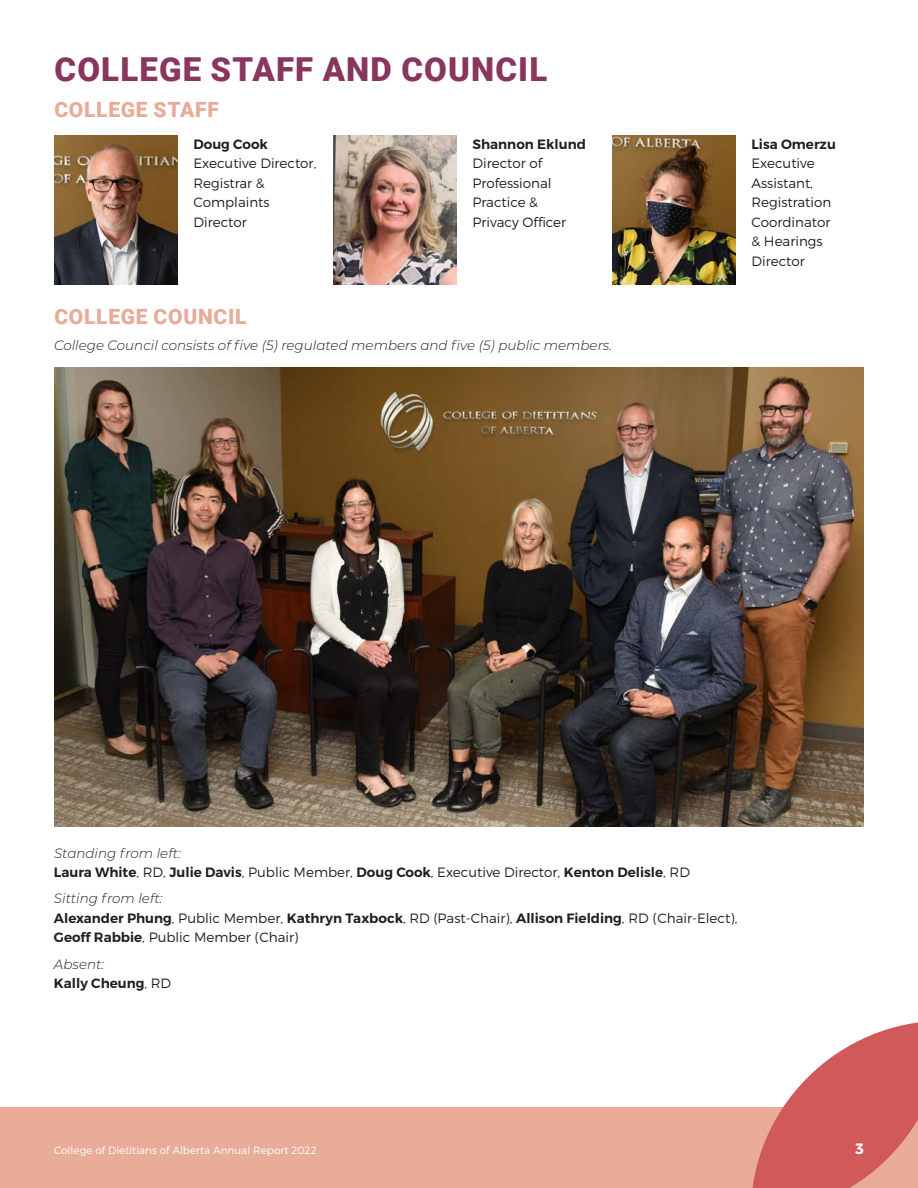
<style>
.page{position:relative;width:918px;height:1188px;background:#fff}
.page>*{position:absolute;margin:0;border:0;box-sizing:border-box;transform-origin:0 0}
.page_header{font:900 33px "Roboto";letter-spacing:.035em;color:#88365e}
.t1{font:900 21px "Roboto";letter-spacing:.035em;color:#e8ab99}
.t2{font:700 15px "Montserrat";color:#fff}
.body{font:300 13.5px/19.5px "Montserrat";color:#231f20}
.body-2{font:600 13.5px/19.5px "Montserrat";color:#231f20}
.body-3{font:italic 300 13.5px "Montserrat";color:#231f20}
.t3{font:300 10.5px "Montserrat";color:#fff}
.s1{font-weight:600}
.s2{font-weight:300;font-style:italic}
.s3{font-weight:300}
.s4{font-style:italic}
</style>
<div class="page">
<div style="left:0;top:1107px;width:918px;height:81px;background:#e8ac99"></div>
<svg style="left:752px;top:1022px;width:166px;height:166px"></svg>
<img style="left:54px;top:136px;width:123px;height:148px">
<img style="left:333px;top:136px;width:123px;height:148px">
<img style="left:612px;top:136px;width:123px;height:148px">
<img style="left:54px;top:368px;width:810px;height:459px">
<p class="page_header" style="left:55px;top:46px;width:494px">COLLEGE STAFF AND COUNCIL</p>
<p class="t1" style="left:54px;top:94px;width:166px">COLLEGE STAFF</p>
<p class="body" style="left:193px;top:134px;width:124px"><span class="s1">Doug Cook<br></span>Executive Director,<br>Registrar &amp;<br>Complaints<br>Director</p>
<p class="body" style="left:472px;top:134px;width:115px"><span class="s1">Shannon Eklund<br></span>Director of<br>Professional<br>Practice &amp;<br>Privacy Officer</p>
<p class="body" style="left:752px;top:134px;width:86px"><span class="s1">Lisa Omerzu<br></span>Executive<br>Assistant,<br>Registration<br>Coordinator &amp; Hearings<br>Director</p>
<p class="t1" style="left:54px;top:302px;width:194px">COLLEGE COUNCIL</p>
<p class="body-3" style="left:54px;top:336px;width:560px">College Council consists of five (5) regulated members and five (5) public members.</p>
<p class="body-2" style="left:54px;top:843px;width:637px"><span class="s2">Standing from left:<br></span>Laura White<span class="s3">, RD,</span> Julie Davis<span class="s3">, Public Member,</span> Doug Cook<span class="s3">, Executive Director,</span> Kenton Delisle<span class="s3">, RD</span></p>
<p class="body" style="left:54px;top:889px;width:685px"><span class="s4">Sitting from left:<br></span><span class="s1">Alexander Phung</span>, Public Member, <span class="s1">Kathryn Taxbock</span>, RD (Past-Chair), <span class="s1">Allison Fielding</span>, RD (Chair-Elect),<br><span class="s1">Geoff Rabbie</span>, Public Member (Chair)</p>
<p class="body-2" style="left:54px;top:954px;width:119px"><span class="s2">Absent:<br></span>Kally Cheung<span class="s3">, RD</span></p>
<p class="t3" style="left:54px;top:1143px;width:264px">College of Dietitians of Alberta Annual Report 2022</p>
<p class="t2" style="left:856px;top:1139px;width:10px">3</p>
</div>
